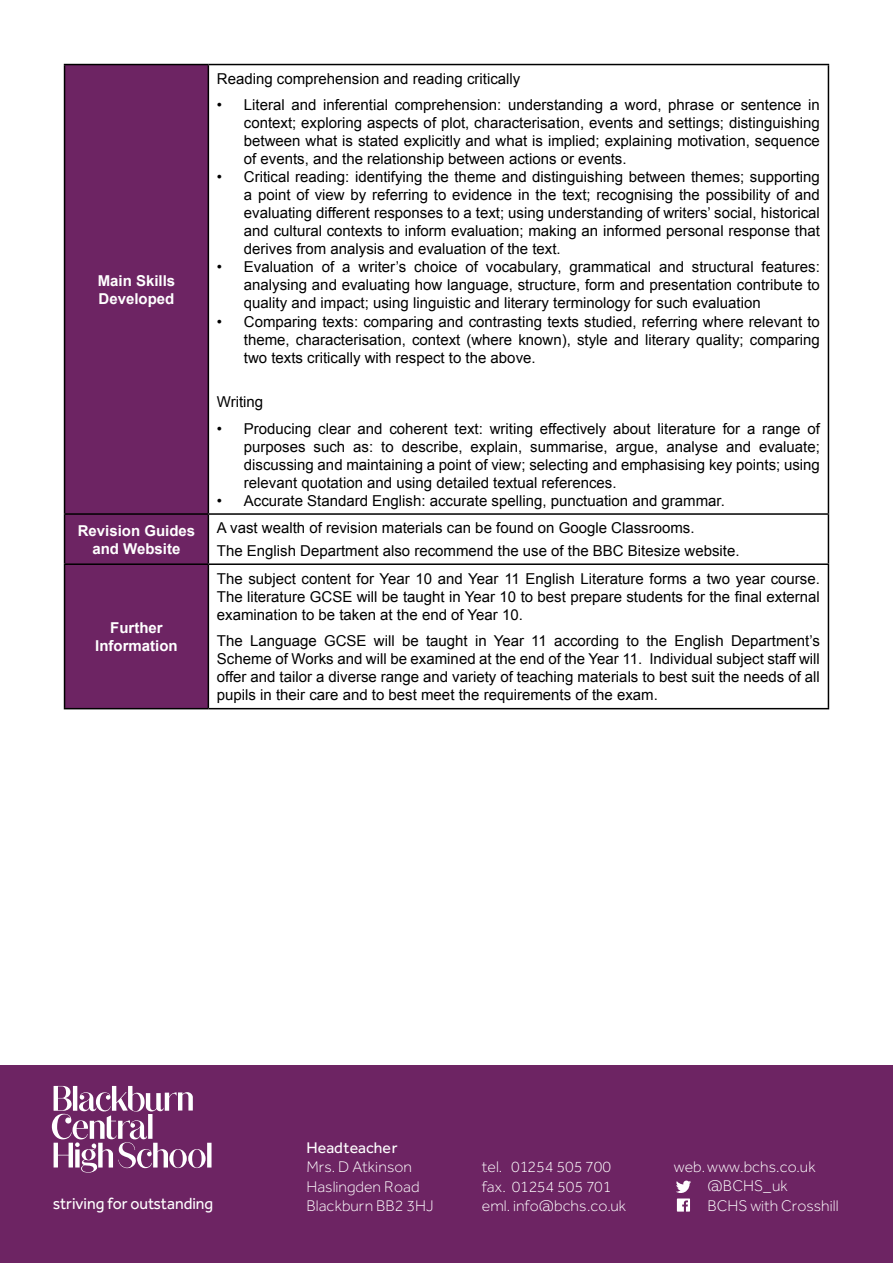
<style>
.page{position:relative;width:893px;height:1263px;background:#fff}
.page>*{position:absolute;margin:0;border:0;box-sizing:border-box;transform-origin:0 0}
.t1{font:16.8px "Effra";color:#fff;scale:.95 1}
.t2{font:300 15.9px/19px "Effra";color:#fff}
.t3{font:15.9px "Effra";color:#fff}
.t4{font:15px/18px "Arial";color:#000;text-align:justify}
.t5{font:700 15px/18px "Arial";color:#fff;text-align:center}
</style>
<div class="page">
<div style="left:0;top:1065px;width:893px;height:198px;background:#6d2463"></div>
<svg style="left:52px;top:1086px;width:160px;height:87px"></svg>
<svg style="left:676px;top:1180px;width:15px;height:31px"></svg>
<svg style="left:65px;top:65px;width:143px;height:643px;background:#6a2360"></svg>
<hr style="left:64px;top:64px;width:144px;height:1px;background:#000">
<hr style="left:64px;top:65px;width:1px;height:448px;background:#000">
<hr style="left:208px;top:64px;width:621px;height:1px;background:#000">
<hr style="left:208px;top:65px;width:1px;height:448px;background:#000">
<hr style="left:828px;top:65px;width:1px;height:448px;background:#000">
<hr style="left:64px;top:513px;width:144px;height:2px;background:#000">
<hr style="left:64px;top:515px;width:1px;height:48px;background:#000">
<hr style="left:208px;top:513px;width:621px;height:2px;background:#000">
<hr style="left:208px;top:515px;width:1px;height:48px;background:#000">
<hr style="left:828px;top:515px;width:1px;height:48px;background:#000">
<hr style="left:64px;top:563px;width:144px;height:2px;background:#000">
<hr style="left:64px;top:565px;width:1px;height:143px;background:#000">
<hr style="left:208px;top:563px;width:621px;height:2px;background:#000">
<hr style="left:208px;top:565px;width:1px;height:143px;background:#000">
<hr style="left:828px;top:565px;width:1px;height:143px;background:#000">
<hr style="left:64px;top:708px;width:144px;height:1px;background:#000">
<hr style="left:208px;top:708px;width:621px;height:1px;background:#000">
<p class="t5" style="left:98px;top:272px;width:79px;text-align:left">Main Skills<br>Developed</p>
<p class="t4" style="left:217px;top:70px;width:305px">Reading comprehension and reading critically</p>
<p class="t4" style="left:244px;top:96px;width:578px;text-indent:-27px">• Literal and inferential comprehension: understanding a word, phrase or sentence in context; exploring aspects of plot, characterisation, events and settings; distinguishing between what is stated explicitly and what is implied; explaining motivation, sequence of events, and the relationship between actions or events.</p>
<p class="t4" style="left:244px;top:168px;width:578px;text-indent:-27px">• Critical reading: identifying the theme and distinguishing between themes; supporting a point of view by referring to evidence in the text; recognising the possibility of and evaluating different responses to a text; using understanding of writers’ social, historical and cultural contexts to inform evaluation; making an informed personal response that derives from analysis and evaluation of the text.</p>
<p class="t4" style="left:244px;top:258px;width:578px;text-indent:-27px">• Evaluation of a writer’s choice of vocabulary, grammatical and structural features: analysing and evaluating how language, structure, form and presentation contribute to quality and impact; using linguistic and literary terminology for such evaluation</p>
<p class="t4" style="left:244px;top:312px;width:578px;text-indent:-27px">• Comparing texts: comparing and contrasting texts studied, referring where relevant to theme, characterisation, context (where known), style and literary quality; comparing two texts critically with respect to the above.</p>
<p class="t4" style="left:217px;top:393px;width:48px">Writing</p>
<p class="t4" style="left:244px;top:419px;width:578px;text-indent:-27px">• Producing clear and coherent text: writing effectively about literature for a range of purposes such as: to describe, explain, summarise, argue, analyse and evaluate; discussing and maintaining a point of view; selecting and emphasising key points; using relevant quotation and using detailed textual references.</p>
<p class="t4" style="left:217px;top:491px;width:510px">• Accurate Standard English: accurate spelling, punctuation and grammar.</p>
<p class="t5" style="left:78px;top:522px;width:119px">Revision Guides and Website</p>
<p class="t4" style="left:217px;top:519px;width:479px">A vast wealth of revision materials can be found on Google Classrooms.</p>
<p class="t4" style="left:217px;top:542px;width:524px">The English Department also recommend the use of the BBC Bitesize website.</p>
<p class="t5" style="left:95px;top:619px;width:84px">Further<br>Information</p>
<p class="t4" style="left:217px;top:569px;width:605px">The subject content for Year 10 and Year 11 English Literature forms a two year course.<br>The literature GCSE will be taught in Year 10 to best prepare students for the final external examination to be taken at the end of Year 10.</p>
<p class="t4" style="left:217px;top:632px;width:605px">The Language GCSE will be taught in Year 11 according to the English Department’s Scheme of Works and will be examined at the end of the Year 11. Individual subject staff will offer and tailor a diverse range and variety of teaching materials to best suit the needs of all pupils in their care and to best meet the requirements of the exam.</p>
<p class="t1" style="left:53px;top:1194px;width:171px">striving for outstanding</p>
<p class="t3" style="left:306px;top:1139px;width:92px">Headteacher</p>
<p class="t2" style="left:306px;top:1157px;width:129px">Mrs. D Atkinson<br>Haslingden Road<br>Blackburn BB2 3HJ</p>
<p class="t2" style="left:482px;top:1157px;width:146px">tel. 01254 505 700 fax. 01254 505 701 eml. info@bchs.co.uk</p>
<p class="t2" style="left:708px;top:1157px;width:133px;text-indent:-34px">web. www.bchs.co.uk @BCHS_uk<br>BCHS with Crosshill</p>
</div>
